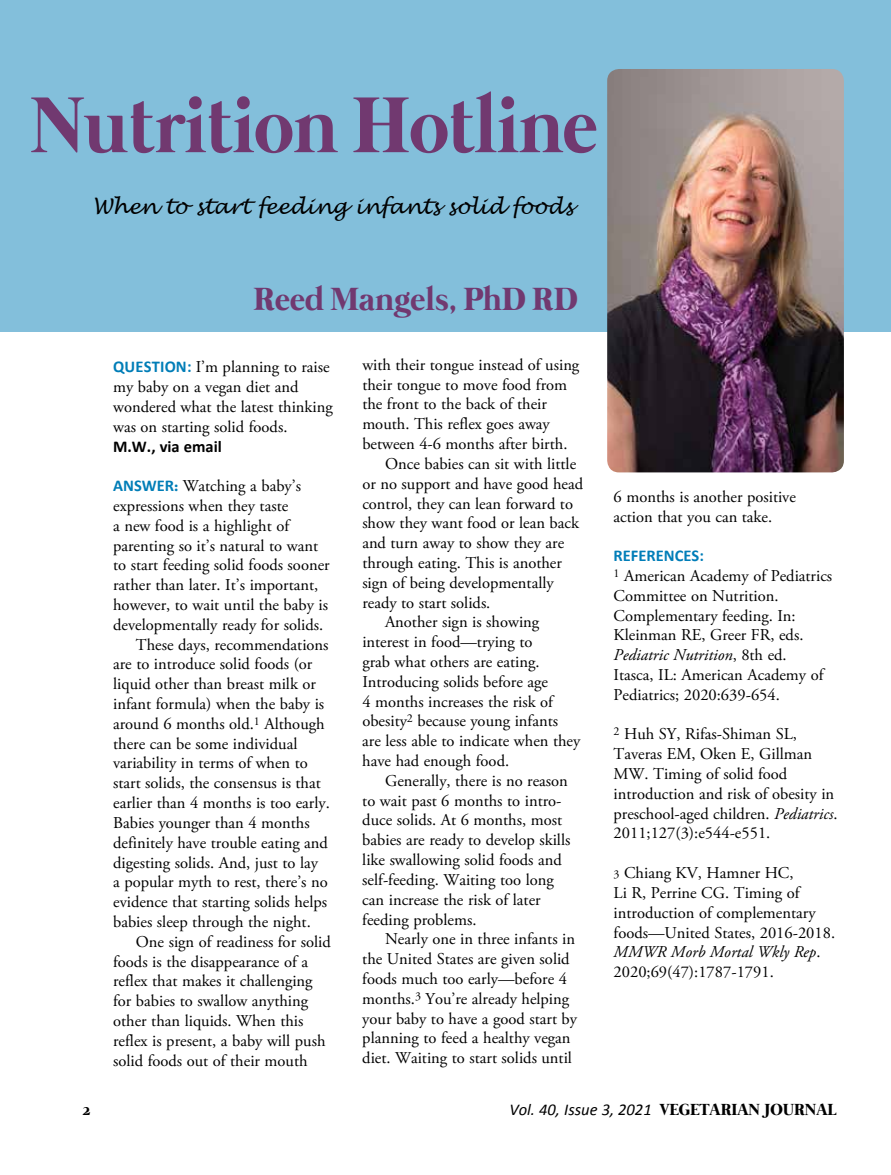
<style>
.page{position:relative;width:891px;height:1175px;background:#fff}
.page>*{position:absolute;margin:0;border:0;box-sizing:border-box;transform-origin:0 0}
.t1{font:700 81px "Mermaid";color:#713970;scale:.95 1}
.t2{font:700 33px "Mermaid";color:#713970}
.t3{font:italic 21px "Lucida Handwriting";color:#000}
.t4{font:16.5px/19.8px "Adobe Garamond Pro";color:#000}
.t5{font:italic 16.5px "Calibri";color:#000}
.t6{font:700 16.5px "Calibri";color:#000}
.t7{font:700 16.5px "Calibri";color:#007db8}
.t8{font:700 16.5px "Mermaid";color:#000}
.s1{font-family:"Calibri";font-weight:700;color:#007db7}
.s2{font-weight:700;color:#007db7}
.s3{font-style:italic}
.s4{font-size:12px}
.s5{font-family:"Mermaid";font-weight:700;font-style:normal}
</style>
<div class="page">
<div style="left:0;top:0;width:891px;height:332px;background:#83bfdb"></div>
<img style="left:607px;top:69px;width:237px;height:403px">
<h1 class="t1" style="left:31px;top:79px;width:598px">Nutrition Hotline</h1>
<p class="t3" style="left:93px;top:193px;width:482px">When to start feeding infants solid foods</p>
<h2 class="t2" style="left:254px;top:280px;width:326px">Reed Mangels, PhD RD</h2>
<p class="t4" style="left:113px;top:358px;width:221px"><span class="s1">QUESTION:</span> I’m planning to raise my baby on a vegan diet and wondered what the latest thinking was on starting solid foods.</p>
<p class="t6" style="left:113px;top:435px;width:110px">M.W., via email</p>
<p class="t4" style="left:113px;top:476px;width:189px"><span class="s1">ANSWER</span><span class="s2">:</span> Watching a baby’s</p>
<p class="t4" style="left:113px;top:496px;width:177px">expressions when they taste</p>
<p class="t4" style="left:113px;top:516px;width:179px">a new food is a highlight of</p>
<p class="t4" style="left:113px;top:536px;width:207px">parenting so it’s natural to want</p>
<p class="t4" style="left:113px;top:556px;width:218px">to start feeding solid foods sooner</p>
<p class="t4" style="left:113px;top:575px;width:207px">rather than later. It’s important,</p>
<p class="t4" style="left:113px;top:595px;width:216px">however, to wait until the baby is</p>
<p class="t4" style="left:113px;top:615px;width:212px">developmentally ready for solids.</p>
<p class="t4" style="left:136px;top:635px;width:194px">These days, recommendations</p>
<p class="t4" style="left:113px;top:655px;width:201px">are to introduce solid foods (or</p>
<p class="t4" style="left:113px;top:674px;width:204px">liquid other than breast milk or</p>
<p class="t4" style="left:113px;top:694px;width:213px">infant formula) when the baby is</p>
<p class="t4" style="left:113px;top:714px;width:213px">around 6 months old.<sup>1</sup> Although</p>
<p class="t4" style="left:113px;top:734px;width:186px">there can be some individual</p>
<p class="t4" style="left:113px;top:754px;width:196px">variability in terms of when to</p>
<p class="t4" style="left:113px;top:773px;width:209px">start solids, the consensus is that</p>
<p class="t4" style="left:113px;top:793px;width:218px">earlier than 4 months is too early.</p>
<p class="t4" style="left:113px;top:813px;width:198px">Babies younger than 4 months</p>
<p class="t4" style="left:113px;top:833px;width:216px">definitely have trouble eating and</p>
<p class="t4" style="left:113px;top:853px;width:206px">digesting solids. And, just to lay</p>
<p class="t4" style="left:113px;top:872px;width:216px">a popular myth to rest, there’s no</p>
<p class="t4" style="left:113px;top:892px;width:216px">evidence that starting solids helps</p>
<p class="t4" style="left:113px;top:912px;width:199px">babies sleep through the night.</p>
<p class="t4" style="left:136px;top:932px;width:196px">One sign of readiness for solid</p>
<p class="t4" style="left:113px;top:952px;width:197px">foods is the disappearance of a</p>
<p class="t4" style="left:113px;top:971px;width:201px">reflex that makes it challenging</p>
<p class="t4" style="left:113px;top:991px;width:197px">for babies to swallow anything</p>
<p class="t4" style="left:113px;top:1011px;width:192px">other than liquids. When this</p>
<p class="t4" style="left:113px;top:1031px;width:214px">reflex is present, a baby will push</p>
<p class="t4" style="left:113px;top:1051px;width:196px">solid foods out of their mouth</p>
<p class="t4" style="left:362px;top:355px;width:219px">with their tongue instead of using</p>
<p class="t4" style="left:362px;top:375px;width:206px">their tongue to move food from</p>
<p class="t4" style="left:362px;top:395px;width:186px">the front to the back of their</p>
<p class="t4" style="left:362px;top:415px;width:189px">mouth. This reflex goes away</p>
<p class="t4" style="left:362px;top:434px;width:207px">between 4-6 months after birth.</p>
<p class="t4" style="left:385px;top:454px;width:193px">Once babies can sit with little</p>
<p class="t4" style="left:362px;top:474px;width:222px">or no support and have good head</p>
<p class="t4" style="left:362px;top:494px;width:212px">control, they can lean forward to</p>
<p class="t4" style="left:362px;top:514px;width:218px">show they want food or lean back</p>
<p class="t4" style="left:362px;top:533px;width:203px">and turn away to show they are</p>
<p class="t4" style="left:362px;top:553px;width:201px">through eating. This is another</p>
<p class="t4" style="left:362px;top:573px;width:193px">sign of being developmentally</p>
<p class="t4" style="left:362px;top:593px;width:130px">ready to start solids.</p>
<p class="t4" style="left:385px;top:613px;width:156px">Another sign is showing</p>
<p class="t4" style="left:362px;top:632px;width:172px">interest in food—trying to</p>
<p class="t4" style="left:362px;top:652px;width:179px">grab what others are eating.</p>
<p class="t4" style="left:362px;top:672px;width:187px">Introducing solids before age</p>
<p class="t4" style="left:362px;top:692px;width:194px">4 months increases the risk of</p>
<p class="t4" style="left:362px;top:712px;width:197px">obesity<sup>2</sup> because young infants</p>
<p class="t4" style="left:362px;top:731px;width:220px">are less able to indicate when they</p>
<p class="t4" style="left:362px;top:751px;width:148px">have had enough food.</p>
<p class="t4" style="left:385px;top:771px;width:184px">Generally, there is no reason</p>
<p class="t4" style="left:362px;top:791px;width:201px">to wait past 6 months to intro-</p>
<p class="t4" style="left:362px;top:811px;width:201px">duce solids. At 6 months, most</p>
<p class="t4" style="left:362px;top:830px;width:210px">babies are ready to develop skills</p>
<p class="t4" style="left:362px;top:850px;width:201px">like swallowing solid foods and</p>
<p class="t4" style="left:362px;top:870px;width:193px">self-feeding. Waiting too long</p>
<p class="t4" style="left:362px;top:890px;width:180px">can increase the risk of later</p>
<p class="t4" style="left:362px;top:910px;width:116px">feeding problems.</p>
<p class="t4" style="left:385px;top:929px;width:192px">Nearly one in three infants in</p>
<p class="t4" style="left:362px;top:949px;width:209px">the United States are given solid</p>
<p class="t4" style="left:362px;top:969px;width:206px">foods much too early—before 4</p>
<p class="t4" style="left:362px;top:989px;width:209px">months.<sup>3</sup> You’re already helping</p>
<p class="t4" style="left:362px;top:1009px;width:216px">your baby to have a good start by</p>
<p class="t4" style="left:362px;top:1028px;width:210px">planning to feed a healthy vegan</p>
<p class="t4" style="left:362px;top:1048px;width:211px">diet. Waiting to start solids until</p>
<p class="t4" style="left:614px;top:487px;width:184px">6 months is another positive action that you can take.</p>
<p class="t7" style="left:614px;top:545px;width:92px">REFERENCES:</p>
<p class="t4" style="left:614px;top:566px;width:220px"><sup>1</sup> American Academy of Pediatrics<br>Committee on Nutrition.<br>Complementary feeding. In:<br>Kleinman RE, Greer FR, eds.<br><span class="s3">Pediatric Nutrition</span>, 8th ed.<br>Itasca, IL: American Academy of<br>Pediatrics; 2020:639-654.</p>
<p class="t4" style="left:614px;top:725px;width:225px"><sup>2</sup> Huh SY, Rifas-Shiman SL,<br>Taveras EM, Oken E, Gillman<br>MW. Timing of solid food introduction and risk of obesity in preschool-aged children. <span class="s3">Pediatrics</span>.<br>2011;127(3):e544-e551.</p>
<p class="t4" style="left:614px;top:863px;width:223px"><span class="s4">3</span> Chiang KV, Hamner HC,<br>Li R, Perrine CG. Timing of introduction of complementary foods—United States, 2016-2018.<br><span class="s3">MMWR Morb Mortal Wkly Rep</span>.<br>2020;69(47):1787-1791.</p>
<p class="t8" style="left:82px;top:1100px;width:10px">2</p>
<p class="t5" style="left:509px;top:1098px;width:329px">Vol. 40, Issue 3, 2021 <span class="s5">VEGETARIAN JOURNAL</span></p>
</div>
